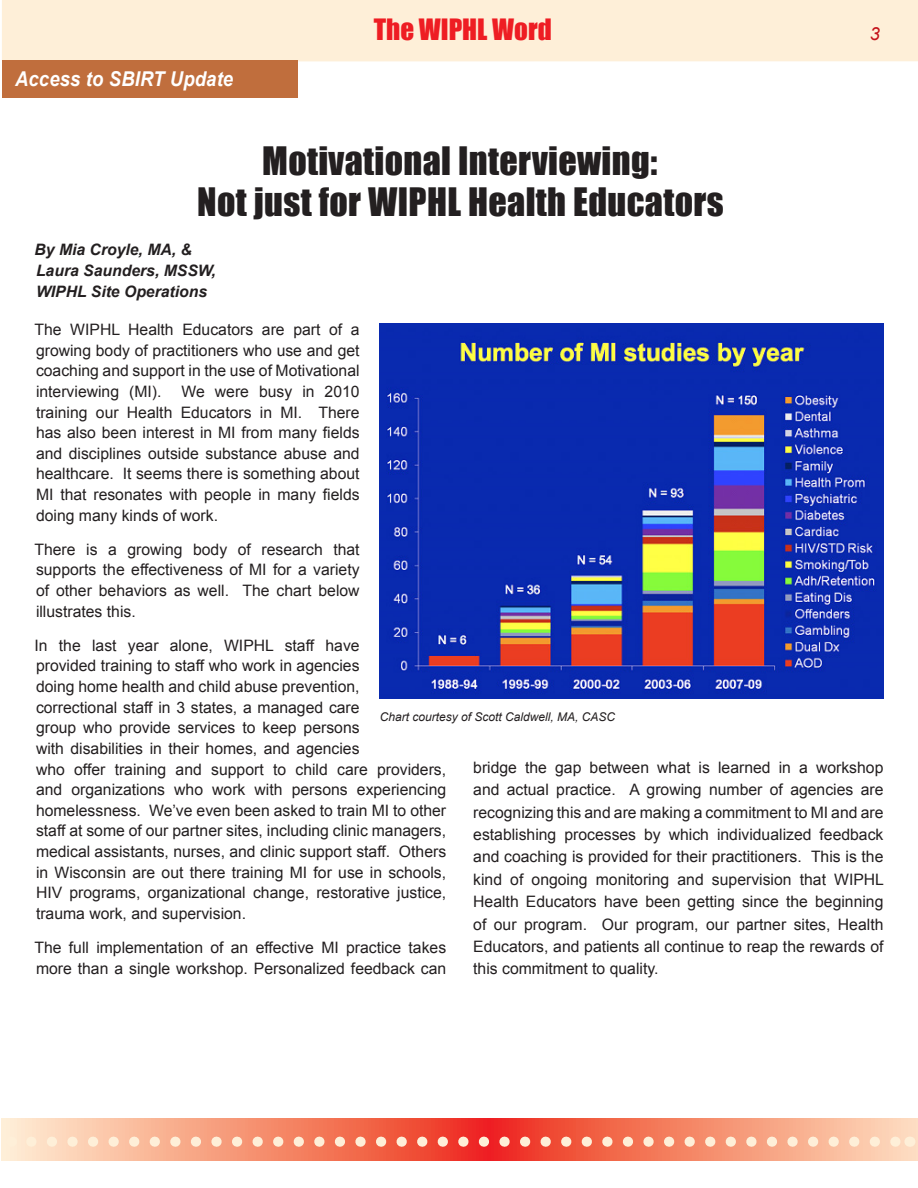
<style>
.page{position:relative;width:918px;height:1188px;background:#fff}
.page>*{position:absolute;margin:0;border:0;box-sizing:border-box;transform-origin:0 0}
.headline{font:36px/40.5px "Impact";letter-spacing:.01em;color:#231f20;text-align:center}
.t1{font:27px "Impact";color:#ee1d23}
.Sub_head_reversed{font:italic 700 20.4px "Arial";letter-spacing:.01em;color:#fff;scale:.9 1}
.t2{font:italic 18px "Arial";color:#c4121a}
.Body_10_5{font:15.75px/20.7px "Arial";color:#231f20;text-align:justify}
.author{font:italic 700 15.75px/20.7px "Arial";color:#231f20}
.t3{font:italic 12px "Arial";color:#231f20}
</style>
<div class="page">
<img style="left:380px;top:324px;width:504px;height:375px">
<div style="left:2px;top:0;width:916px;height:62px;background:#feefd8"></div>
<svg style="left:2px;top:1118px;width:916px;height:42px;background:#f58e73"></svg>
<svg style="left:31px;top:1137px;width:868px;height:10px;background:#f8b096"></svg>
<div style="left:2px;top:60px;width:295px;height:38px;background:#c06e3d"></div>
<p class="Sub_head_reversed" style="left:15px;top:66px;width:244px">Access to SBIRT Update</p>
<p class="t1" style="left:374px;top:9px;width:179px">The WIPHL Word</p>
<p class="t2" style="left:870px;top:22px;width:12px">3</p>
<p class="headline" style="left:197px;top:140px;width:528px">Motivational Interviewing:<br>Not just for WIPHL Health Educators</p>
<p class="author" style="left:34px;top:240px;width:183px">By Mia Croyle, MA, &amp;<br>Laura Saunders, MSSW,<br>WIPHL Site Operations</p>
<p class="Body_10_5" style="left:34px;top:319px;width:327px">The WIPHL Health Educators are part of a growing body of practitioners who use and get coaching and support in the use of Motivational interviewing (MI).</p>
<p class="Body_10_5" style="left:36px;top:381px;width:325px;text-indent:146px">We were busy in 2010 training our Health Educators in MI. There has also been interest in MI from many fields and disciplines outside substance abuse and healthcare. It seems there is something about MI that resonates with people in many fields doing many kinds of work.</p>
<p class="Body_10_5" style="left:34px;top:539px;width:327px">There is a growing body of research that supports the effectiveness of MI for a variety of other behaviors as well. The chart below illustrates this.</p>
<p class="Body_10_5" style="left:34px;top:635px;width:413px;text-align:left">In the last year alone, WIPHL staff have<br>provided training to staff who work in agencies<br>doing home health and child abuse prevention,<br>correctional staff in 3 states, a managed care<br>group who provide services to keep persons<br>with disabilities in their homes, and agencies<br>who offer training and support to child care providers, and organizations who work with persons experiencing homelessness. We’ve even been asked to train MI to other staff at some of our partner sites, including clinic managers, medical assistants, nurses, and clinic support staff. Others in Wisconsin are out there training MI for use in schools, HIV programs, organizational change, restorative justice, trauma work, and supervision.</p>
<p class="Body_10_5" style="left:34px;top:937px;width:413px">The full implementation of an effective MI practice takes more than a single workshop. Personalized feedback can</p>
<p class="t3" style="left:380px;top:709px;width:237px">Chart courtesy of Scott Caldwell, MA, CASC</p>
<p class="Body_10_5" style="left:473px;top:756px;width:412px;line-height:22.4px">bridge the gap between what is learned in a workshop and actual practice. A growing number of agencies are recognizing this and are making a commitment to MI and are establishing processes by which individualized feedback and coaching is provided for their practitioners. This is the kind of ongoing monitoring and supervision that WIPHL Health Educators have been getting since the beginning of our program. Our program, our partner sites, Health Educators, and patients all continue to reap the rewards of this commitment to quality.</p>
</div>
